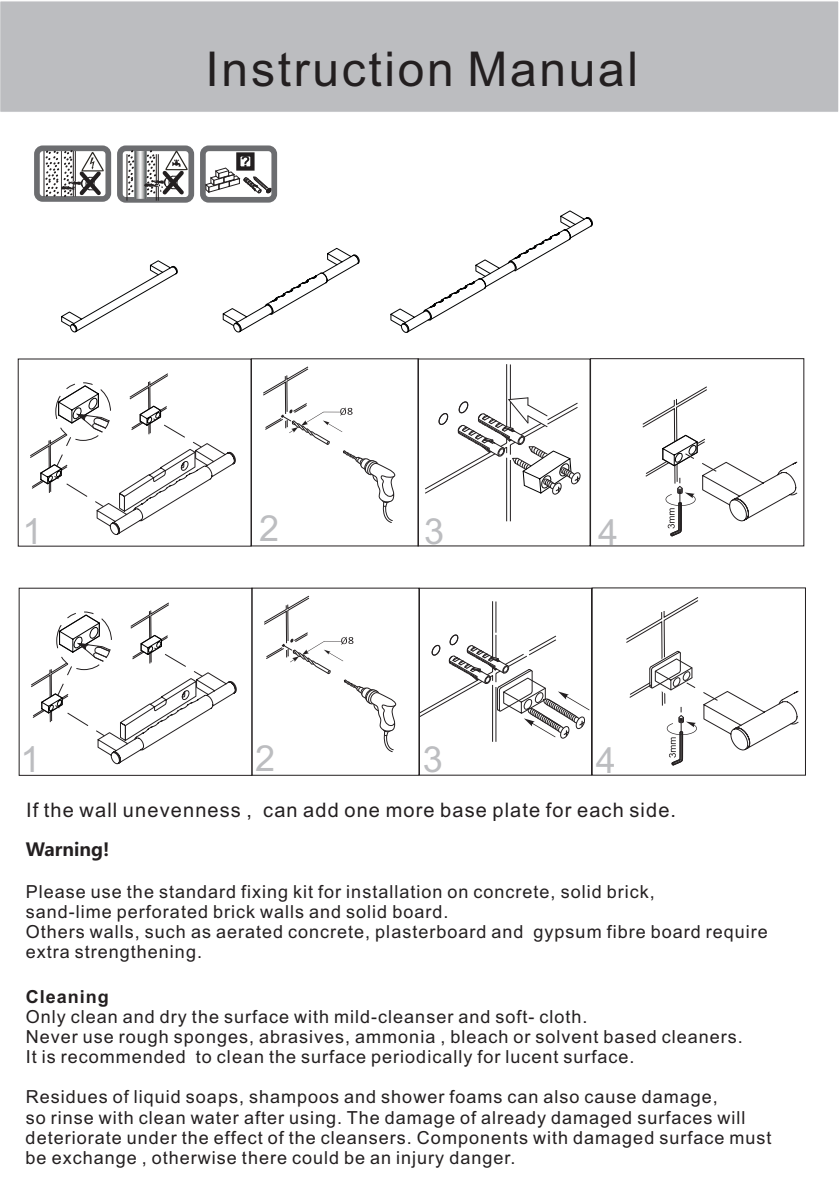
<style>
.page{position:relative;width:840px;height:1191px;background:#fff}
.page>*{position:absolute;margin:0;border:0;box-sizing:border-box;transform-origin:0 0}
.t1{font:48px "Arial";letter-spacing:.055em;color:#231f20}
.t2{font:36px "Arial";color:#bcbdc0}
.t3{font:20px "Arial";letter-spacing:.055em;color:#231f20}
.t4{font:18px/20.2px "Arial";letter-spacing:.055em;color:#231f20}
.t5{font:700 18px "Microsoft Ya Hei";color:#231f20}
.t6{font:700 18px "Arial";letter-spacing:.055em;color:#231f20}
</style>
<div class="page">
<svg style="left:222px;top:248px;width:137px;height:84px"></svg>
<svg style="left:61px;top:260px;width:117px;height:73px"></svg>
<svg style="left:390px;top:210px;width:202px;height:123px"></svg>
<div style="left:590px;top:358px;width:213px;height:188px;border:1px solid #231f20"></div>
<svg style="left:30px;top:373px;width:206px;height:162px"></svg>
<svg style="left:642px;top:386px;width:155px;height:151px"></svg>
<svg style="left:263px;top:366px;width:132px;height:157px"></svg>
<svg style="left:31px;top:602px;width:206px;height:162px"></svg>
<svg style="left:264px;top:595px;width:131px;height:157px"></svg>
<svg style="left:626px;top:597px;width:172px;height:169px"></svg>
<div style="left:0;top:1px;width:839px;height:111px;background:#bcbdc0"></div>
<div style="left:34px;top:145px;width:77px;height:57px;border:6px solid #6c6d70;border-radius:6px"></div>
<hr style="left:44px;top:151px;width:1px;height:45px;background:#231f20">
<svg style="left:46px;top:150px;width:59px;height:49px"></svg>
<div style="left:200px;top:145px;width:77px;height:58px;border:6px solid #6c6d70;border-radius:6px"></div>
<div style="left:236px;top:152px;width:18px;height:19px;border:4px solid #231f20"></div>
<svg style="left:205px;top:156px;width:66px;height:37px"></svg>
<div style="left:117px;top:145px;width:77px;height:58px;border:6px solid #6c6d70;border-radius:6px"></div>
<hr style="left:127px;top:154px;width:1px;height:47px;background:#231f20">
<img style="left:135px;top:152px;width:9px;height:46px">
<svg style="left:128px;top:150px;width:6px;height:45px"></svg>
<svg style="left:144px;top:150px;width:44px;height:51px"></svg>
<svg style="left:425px;top:364px;width:155px;height:158px"></svg>
<svg style="left:419px;top:601px;width:170px;height:141px"></svg>
<h1 class="t1" style="left:205px;top:51px;width:434px">Instruction Manual</h1>
<h2 class="t2" style="left:22px;top:517px;width:22px">1</h2>
<h2 class="t2" style="left:259px;top:515px;width:22px">2</h2>
<h2 class="t2" style="left:424px;top:517px;width:22px">3</h2>
<h2 class="t2" style="left:598px;top:518px;width:22px">4</h2>
<h2 class="t2" style="left:20px;top:745px;width:22px">1</h2>
<h2 class="t2" style="left:255px;top:744px;width:22px">2</h2>
<h2 class="t2" style="left:422px;top:745px;width:22px">3</h2>
<h2 class="t2" style="left:595px;top:747px;width:22px">4</h2>
<p class="t3" style="left:26px;top:803px;width:651px">If the wall unevenness , can add one more base plate for each side.</p>
<p class="t5" style="left:26px;top:841px;width:85px">Warning!</p>
<p class="t4" style="left:26px;top:883px;width:743px">Please use the standard fixing kit for installation on concrete, solid brick,<br>sand-lime perforated brick walls and solid board.<br>Others walls, such as aerated concrete, plasterboard and gypsum fibre board require extra strengthening.</p>
<p class="t6" style="left:26px;top:989px;width:85px">Cleaning</p>
<p class="t4" style="left:26px;top:1008px;width:718px">Only clean and dry the surface with mild-cleanser and soft- cloth.<br>Never use rough sponges, abrasives, ammonia , bleach or solvent based cleaners.<br>It is recommended to clean the surface periodically for lucent surface.</p>
<p class="t4" style="left:26px;top:1088px;width:747px">Residues of liquid soaps, shampoos and shower foams can also cause damage,<br>so rinse with clean water after using. The damage of already damaged surfaces will deteriorate under the effect of the cleansers. Components with damaged surface must be exchange , otherwise there could be an injury danger.</p>
</div>
